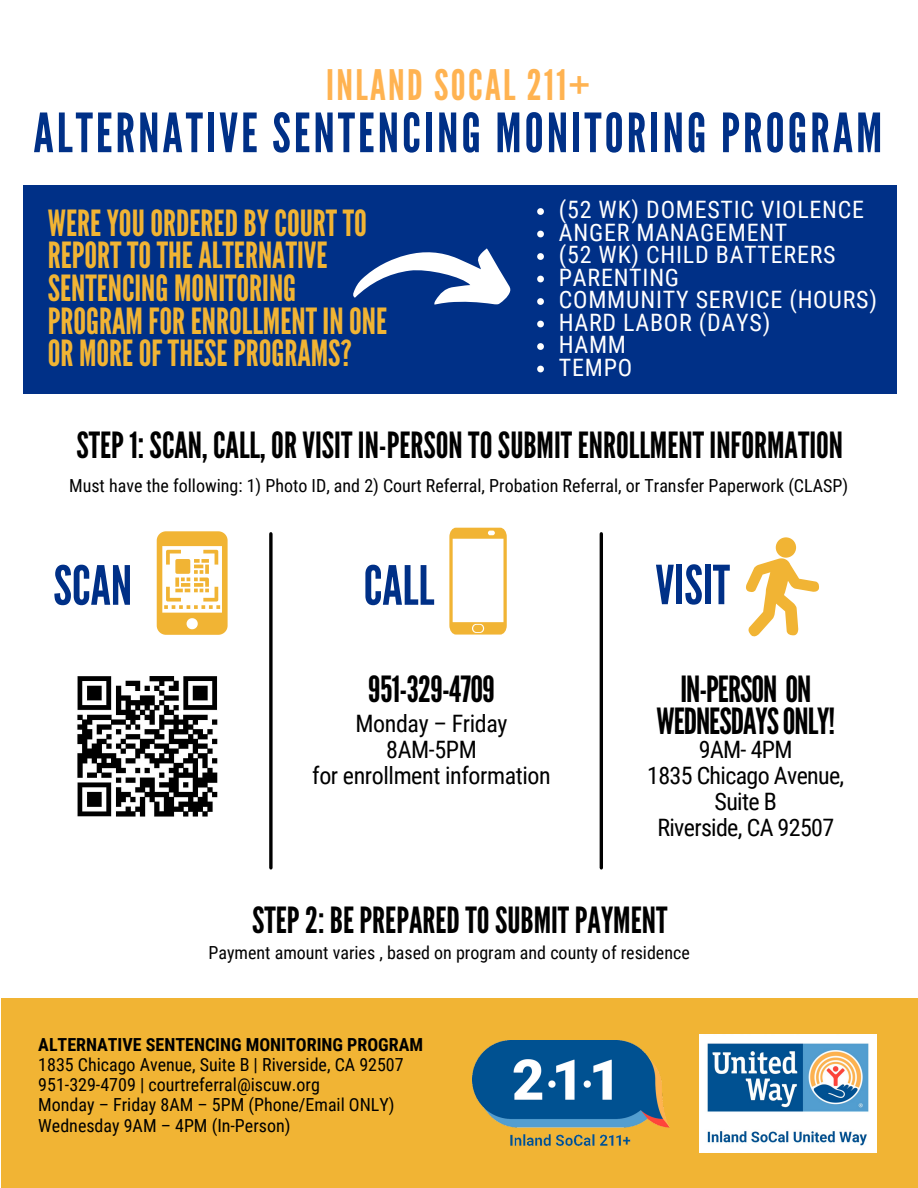
<style>
.page{position:relative;width:918px;height:1188px;background:#fff}
.page>*{position:absolute;margin:0;border:0;box-sizing:border-box;transform-origin:0 0}
.t1{font:54px "League Gothic";letter-spacing:.055em;color:#003087}
.t2{font:53.7px "League Gothic";color:#003087}
.t3{font:42px "League Gothic";letter-spacing:.055em;color:#ffb351}
.t4{font:36px/32.7px "League Gothic";color:#f1b434}
.t5{font:36px "League Gothic";color:#000}
.t6{font:36px/31.5px "League Gothic";letter-spacing:-.03em;color:#000;text-align:center}
.t7{font:24px/22.5px "Roboto Condensed";letter-spacing:.03em;color:#fff}
.t8{font:24px/25.8px "Roboto Condensed";letter-spacing:-.02em;color:#000;text-align:center}
.t9{font:18px/20.2px "Roboto Condensed";color:#000}
.t10{font:700 18px "Roboto Condensed";color:#000}
</style>
<div class="page">
<div style="left:23px;top:185px;width:873px;height:209px;background:#003087"></div>
<svg style="left:269px;top:534px;width:4px;height:334px"></svg>
<svg style="left:746px;top:537px;width:73px;height:99px"></svg>
<hr style="left:600px;top:534px;width:3px;height:334px;background:#000">
<svg style="left:449px;top:528px;width:58px;height:107px"></svg>
<div style="left:473px;top:625px;width:10px;height:7px;background:#f1b434;border-radius:3px"></div>
<svg style="left:353px;top:248px;width:158px;height:57px"></svg>
<div style="left:1px;top:998px;width:916px;height:190px;background:#f1b434"></div>
<img style="left:472px;top:1040px;width:197px;height:106px">
<img style="left:700px;top:1035px;width:176px;height:118px">
<svg style="left:157px;top:531px;width:71px;height:104px"></svg>
<img style="left:77px;top:676px;width:141px;height:141px">
<svg style="left:537px;top:208px;width:7px;height:7px"></svg>
<svg style="left:537px;top:231px;width:7px;height:6px"></svg>
<svg style="left:537px;top:253px;width:7px;height:7px"></svg>
<svg style="left:537px;top:276px;width:7px;height:6px"></svg>
<svg style="left:537px;top:298px;width:7px;height:7px"></svg>
<svg style="left:537px;top:321px;width:7px;height:6px"></svg>
<svg style="left:537px;top:343px;width:7px;height:7px"></svg>
<svg style="left:537px;top:366px;width:7px;height:6px"></svg>
<h3 class="t3" style="left:326px;top:61px;width:266px">INLAND SOCAL 211+</h3>
<h1 class="t1" style="left:33px;top:102px;width:850px">ALTERNATIVE SENTENCING MONITORING PROGRAM</h1>
<h3 class="t4" style="left:48px;top:207px;width:341px">WEREYOUORDEREDBYCOURTTO<br>REPORTTOTHEALTERNATIVE<br>SENTENCING MONITORING<br>PROGRAM FORENROLLMENTINONE<br>OR MOREOFTHESEPROGRAMS?</h3>
<h3 class="t7" style="left:559px;top:199px;width:320px">(52 WK) DOMESTIC VIOLENCE<br>ANGER MANAGEMENT<br>(52 WK) CHILD BATTERERS<br>PARENTING<br>COMMUNITY SERVICE (HOURS)<br>HARD LABOR (DAYS)<br>HAMM<br>TEMPO</h3>
<h3 class="t5" style="left:76px;top:425px;width:768px">STEP1:SCAN,CALL,ORVISITIN-PERSONTOSUBMITENROLLMENTINFORMATION</h3>
<p class="t9" style="left:69px;top:476px;width:780px">Must have the following: 1) Photo ID, and 2) Court Referral, Probation Referral, or Transfer Paperwork (CLASP)</p>
<h1 class="t1" style="left:53px;top:554px;width:80px">SCAN</h1>
<h1 class="t1" style="left:364px;top:554px;width:72px">CALL</h1>
<h2 class="t2" style="left:655px;top:554px;width:76px">VISIT</h2>
<h3 class="t5" style="left:368px;top:668px;width:128px">951-329-4709</h3>
<h3 class="t8" style="left:312px;top:711px;width:240px">Monday – Friday<br>8AM-5PM<br>for enrollment information</h3>
<h3 class="t6" style="left:656px;top:674px;width:180px">IN-PERSON ON<br>WEDNESDAYSONLY!</h3>
<h3 class="t8" style="left:647px;top:737px;width:199px">9AM- 4PM<br>1835 Chicago Avenue,<br>Suite B<br>Riverside, CA 92507</h3>
<h3 class="t5" style="left:252px;top:899px;width:417px">STEP2:BEPREPAREDTOSUBMITPAYMENT</h3>
<p class="t9" style="left:209px;top:943px;width:483px">Payment amount varies , based on program and county of residence</p>
<p class="t10" style="left:38px;top:1034px;width:386px">ALTERNATIVE SENTENCING MONITORING PROGRAM</p>
<p class="t9" style="left:38px;top:1055px;width:367px">1835 Chicago Avenue, Suite B | Riverside, CA 92507<br>951-329-4709 | courtreferral@iscuw.org<br>Monday – Friday 8AM – 5PM (Phone/Email ONLY)<br>Wednesday 9AM – 4PM (In-Person)</p>
</div>
